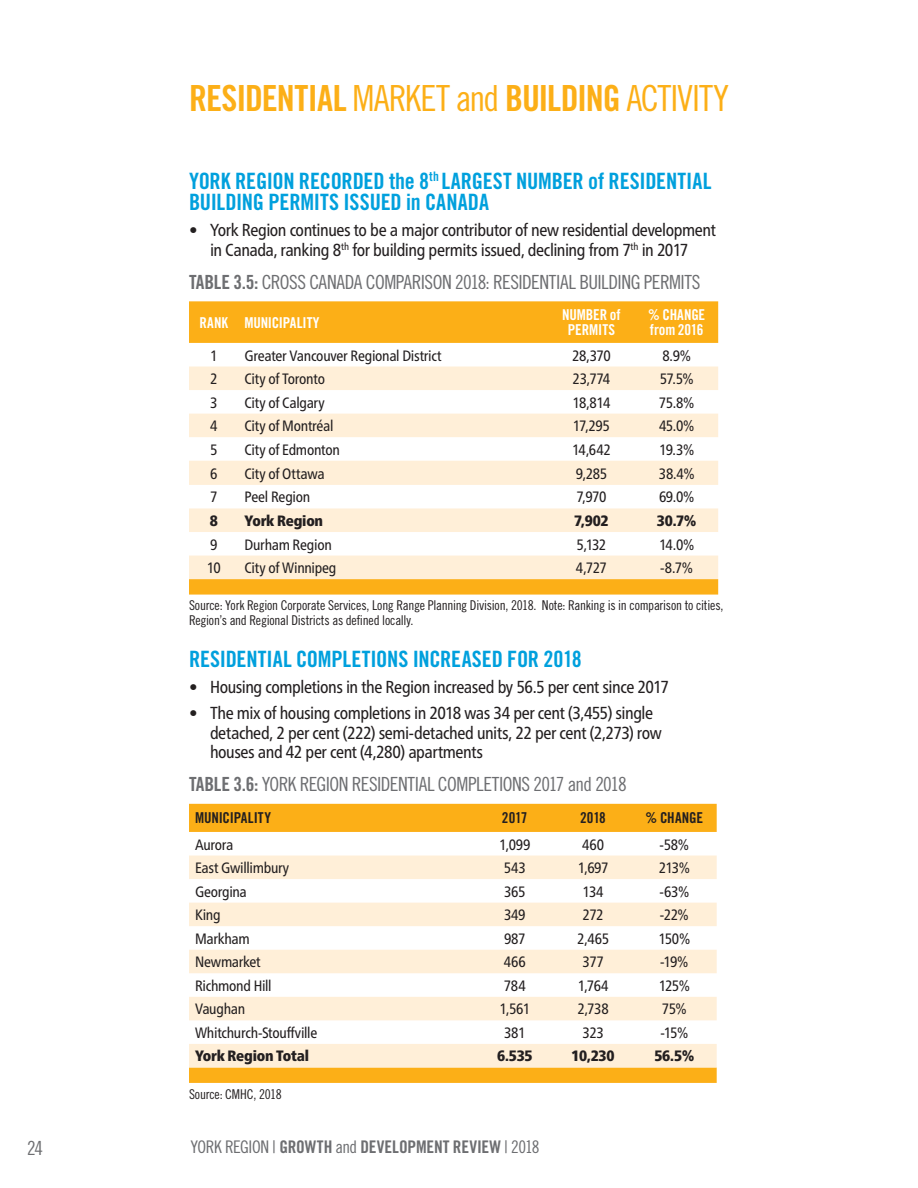
<style>
.page{position:relative;width:918px;height:1188px;background:#fff}
.page>*{position:absolute;margin:0;border:0;box-sizing:border-box;transform-origin:0 0}
.PageHead{font:36px "Trade Gothic LT Pro Bd Cn 20";letter-spacing:-.03em;color:#fcaf17}
.PageSubhead{font:22.5px/21px "Trade Gothic LT Pro Bd Cn 20";letter-spacing:-.005em;color:#00a0dd}
.t1{font:19.5px "Trade Gothic LT Pro Cn 18";letter-spacing:-.03em;color:#6d6e71}
.t2{font:condensed 17.4px/19.5px "Frutiger Neue LT Pro";letter-spacing:-.025em;color:#231f20;text-align:center}
.t3{font:17.4px "Trade Gothic LT Pro Bd Cn 20";color:#6d6e71}
.t4{font:condensed 15px "Frutiger Neue LT Pro";letter-spacing:-.02em;color:#231f20}
.t5{font:900 condensed 15px "Frutiger Neue LT Pro";letter-spacing:-.015em;color:#231f20}
.t6{font:15px/15px "Trade Gothic LT Pro Bd Cn 20";letter-spacing:-.01em;color:#fff;text-align:center}
.t7{font:15px "Trade Gothic LT Pro Bd Cn 20";letter-spacing:-.01em;color:#231f20}
.callouts{font:13.5px/15px "Trade Gothic LT Pro Cn 18";letter-spacing:-.015em;color:#231f20}
.s1{font-family:"Trade Gothic LT Pro Cn 18"}
.s2{font-family:"Trade Gothic LT Pro Bd Cn 20"}
</style>
<div class="page">
<div style="left:189px;top:301px;width:529px;height:294px;background:#fcaf17"></div>
<svg style="left:189px;top:343px;width:529px;height:24px"></svg>
<svg style="left:189px;top:367px;width:529px;height:212px;fill:#ffefd8"></svg>
<svg style="left:189px;top:804px;width:528px;height:279px;background:#fcb01b"></svg>
<svg style="left:189px;top:832px;width:528px;height:24px"></svg>
<svg style="left:189px;top:856px;width:528px;height:211px;fill:#ffefd8"></svg>
<p class="PageHead" style="left:189px;top:77px;width:542px">RESIDENTIAL <span class="s1">MARKET and</span> BUILDING <span class="s1">ACTIVITY</span></p>
<p class="PageSubhead" style="left:189px;top:170px;width:524px">YORK REGION RECORDED the 8<sup>th</sup> LARGEST NUMBER of RESIDENTIAL<br>BUILDING PERMITS ISSUED in CANADA</p>
<p class="t2" style="left:189px;top:220px;width:528px">• York Region continues to be a major contributor of new residential development in Canada, ranking 8<sup>th</sup> for building permits issued, declining from 7<sup>th</sup> in 2017</p>
<p class="t1" style="left:189px;top:270px;width:513px"><span class="s2">TABLE 3.5:</span> CROSS CANADA COMPARISON 2018: RESIDENTIAL BUILDING PERMITS</p>
<p class="t6" style="left:199px;top:315px;width:30px">RANK</p>
<p class="t6" style="left:244px;top:315px;width:77px">MUNICIPALITY</p>
<p class="t6" style="left:562px;top:307px;width:60px">NUMBER of<br>PERMITS</p>
<p class="t6" style="left:648px;top:307px;width:59px;text-align:left">% CHANGE from 2016</p>
<p class="t4" style="left:210px;top:346px;width:9px">1</p>
<p class="t4" style="left:244px;top:346px;width:199px">Greater Vancouver Regional District</p>
<p class="t4" style="left:572px;top:346px;width:40px">28,370</p>
<p class="t4" style="left:662px;top:346px;width:30px">8.9%</p>
<p class="t4" style="left:210px;top:370px;width:9px">2</p>
<p class="t4" style="left:244px;top:370px;width:82px">City of Toronto</p>
<p class="t4" style="left:573px;top:370px;width:39px">23,774</p>
<p class="t4" style="left:660px;top:370px;width:36px">57.5%</p>
<p class="t4" style="left:210px;top:394px;width:9px">3</p>
<p class="t4" style="left:244px;top:394px;width:82px">City of Calgary</p>
<p class="t4" style="left:573px;top:394px;width:39px">18,814</p>
<p class="t4" style="left:659px;top:394px;width:37px">75.8%</p>
<p class="t4" style="left:210px;top:417px;width:9px">4</p>
<p class="t4" style="left:244px;top:417px;width:91px">City of Montréal</p>
<p class="t4" style="left:573px;top:417px;width:38px">17,295</p>
<p class="t4" style="left:659px;top:417px;width:37px">45.0%</p>
<p class="t4" style="left:210px;top:441px;width:9px">5</p>
<p class="t4" style="left:244px;top:441px;width:97px">City of Edmonton</p>
<p class="t4" style="left:572px;top:441px;width:40px">14,642</p>
<p class="t4" style="left:659px;top:441px;width:37px">19.3%</p>
<p class="t4" style="left:210px;top:465px;width:9px">6</p>
<p class="t4" style="left:244px;top:465px;width:82px">City of Ottawa</p>
<p class="t4" style="left:576px;top:465px;width:33px">9,285</p>
<p class="t4" style="left:659px;top:465px;width:37px">38.4%</p>
<p class="t4" style="left:210px;top:488px;width:9px">7</p>
<p class="t4" style="left:244px;top:488px;width:67px">Peel Region</p>
<p class="t4" style="left:576px;top:488px;width:32px">7,970</p>
<p class="t4" style="left:659px;top:488px;width:37px">69.0%</p>
<p class="t5" style="left:210px;top:512px;width:10px">8</p>
<p class="t5" style="left:244px;top:512px;width:80px">York Region</p>
<p class="t5" style="left:574px;top:512px;width:36px">7,902</p>
<p class="t5" style="left:657px;top:512px;width:41px">30.7%</p>
<p class="t4" style="left:210px;top:535px;width:9px">9</p>
<p class="t4" style="left:244px;top:535px;width:89px">Durham Region</p>
<p class="t4" style="left:577px;top:535px;width:31px">5,132</p>
<p class="t4" style="left:659px;top:535px;width:37px">14.0%</p>
<p class="t4" style="left:207px;top:559px;width:15px">10</p>
<p class="t4" style="left:244px;top:559px;width:94px">City of Winnipeg</p>
<p class="t4" style="left:576px;top:559px;width:32px">4,727</p>
<p class="t4" style="left:660px;top:559px;width:34px">-8.7%</p>
<p class="callouts" style="left:189px;top:598px;width:536px">Source: York Region Corporate Services, Long Range Planning Division, 2018. Note: Ranking is in comparison to cities,<br>Region’s and Regional Districts as defined locally.</p>
<p class="PageSubhead" style="left:189px;top:648px;width:394px">RESIDENTIAL COMPLETIONS INCREASED FOR 2018</p>
<p class="t2" style="left:189px;top:677px;width:481px">• Housing completions in the Region increased by 56.5 per cent since 2017</p>
<p class="t2" style="left:210px;top:703px;width:453px;text-align:left;text-indent:-21px">• The mix of housing completions in 2018 was 34 per cent (3,455) single detached, 2 per cent (222) semi-detached units, 22 per cent (2,273) row houses and 42 per cent (4,280) apartments</p>
<p class="t1" style="left:189px;top:773px;width:439px"><span class="s2">TABLE 3.6:</span> YORK REGION RESIDENTIAL COMPLETIONS 2017 and 2018</p>
<p class="t7" style="left:195px;top:809px;width:78px">MUNICIPALITY</p>
<p class="t7" style="left:502px;top:809px;width:27px">2017</p>
<p class="t7" style="left:580px;top:809px;width:27px">2018</p>
<p class="t7" style="left:646px;top:809px;width:59px">% CHANGE</p>
<p class="t4" style="left:195px;top:835px;width:40px">Aurora</p>
<p class="t4" style="left:499px;top:835px;width:33px">1,099</p>
<p class="t4" style="left:582px;top:835px;width:24px">460</p>
<p class="t4" style="left:660px;top:835px;width:31px">-58%</p>
<p class="t4" style="left:195px;top:859px;width:96px">East Gwillimbury</p>
<p class="t4" style="left:504px;top:859px;width:23px">543</p>
<p class="t4" style="left:578px;top:859px;width:32px">1,697</p>
<p class="t4" style="left:659px;top:859px;width:33px">213%</p>
<p class="t4" style="left:195px;top:883px;width:53px">Georgina</p>
<p class="t4" style="left:504px;top:883px;width:23px">365</p>
<p class="t4" style="left:583px;top:883px;width:22px">134</p>
<p class="t4" style="left:659px;top:883px;width:32px">-63%</p>
<p class="t4" style="left:195px;top:906px;width:27px">King</p>
<p class="t4" style="left:504px;top:906px;width:23px">349</p>
<p class="t4" style="left:583px;top:906px;width:23px">272</p>
<p class="t4" style="left:660px;top:906px;width:31px">-22%</p>
<p class="t4" style="left:195px;top:930px;width:56px">Markham</p>
<p class="t4" style="left:504px;top:930px;width:23px">987</p>
<p class="t4" style="left:577px;top:930px;width:33px">2,465</p>
<p class="t4" style="left:658px;top:930px;width:33px">150%</p>
<p class="t4" style="left:195px;top:953px;width:67px">Newmarket</p>
<p class="t4" style="left:504px;top:953px;width:23px">466</p>
<p class="t4" style="left:583px;top:953px;width:23px">377</p>
<p class="t4" style="left:660px;top:953px;width:30px">-19%</p>
<p class="t4" style="left:195px;top:977px;width:78px">Richmond Hill</p>
<p class="t4" style="left:504px;top:977px;width:23px">784</p>
<p class="t4" style="left:578px;top:977px;width:32px">1,764</p>
<p class="t4" style="left:659px;top:977px;width:33px">125%</p>
<p class="t4" style="left:195px;top:1000px;width:52px">Vaughan</p>
<p class="t4" style="left:500px;top:1000px;width:32px">1,561</p>
<p class="t4" style="left:578px;top:1000px;width:33px">2,738</p>
<p class="t4" style="left:662px;top:1000px;width:26px">75%</p>
<p class="t4" style="left:195px;top:1024px;width:124px">Whitchurch-Stouffville</p>
<p class="t4" style="left:504px;top:1024px;width:23px">381</p>
<p class="t4" style="left:582px;top:1024px;width:23px">323</p>
<p class="t4" style="left:661px;top:1024px;width:29px">-15%</p>
<p class="t5" style="left:195px;top:1047px;width:116px">York Region Total</p>
<p class="t5" style="left:497px;top:1047px;width:37px">6.535</p>
<p class="t5" style="left:572px;top:1047px;width:45px">10,230</p>
<p class="t5" style="left:654px;top:1047px;width:42px">56.5%</p>
<p class="callouts" style="left:189px;top:1086px;width:94px">Source: CMHC, 2018</p>
<h3 class="t1" style="left:27px;top:1136px;width:18px">24</h3>
<p class="t3" style="left:191px;top:1137px;width:351px"><span class="s1">YORK REGION |</span> GROWTH <span class="s1">and</span> DEVELOPMENT REVIEW <span class="s1">| 2018</span></p>
</div>
